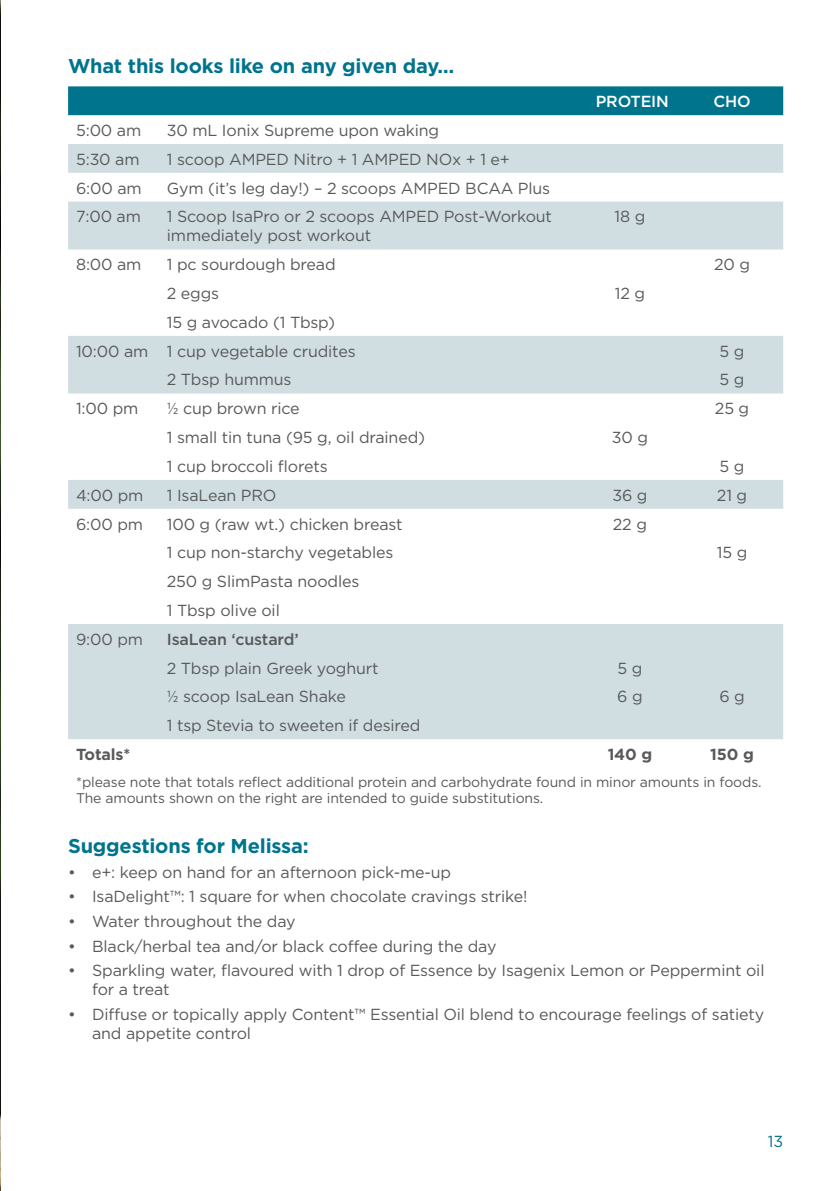
<style>
.page{position:relative;width:840px;height:1191px;background:#fff}
.page>*{position:absolute;margin:0;border:0;box-sizing:border-box;transform-origin:0 0}
.t1{font:700 20px "Gotham";letter-spacing:-.01em;color:#00748d}
.t2{font:16px/19px "Gotham";letter-spacing:-.01em;color:#58595b}
.t3{font:500 16px "Gotham";letter-spacing:-.01em;color:#58595b}
.t4{font:700 16px "Gotham";letter-spacing:-.01em;color:#58595b}
.t5{font:500 16px "Gotham";letter-spacing:-.01em;color:#fff}
.t6{font:16px "Gotham";color:#00748d}
.t7{font:14px/16px "Gotham";letter-spacing:-.01em;color:#58595b}
.s1{font-family:"Gotham Narrow"}
</style>
<div class="page">
<img style="left:0;top:0;width:1px;height:1191px">
<div style="left:68px;top:86px;width:714px;height:29px;background:#00748d"></div>
<svg style="left:68px;top:144px;width:714px;height:595px"></svg>
<p class="t1" style="left:68px;top:52px;width:387px">What this looks like on any given day…</p>
<p class="t5" style="left:595px;top:91px;width:75px">PROTEIN</p>
<p class="t5" style="left:713px;top:91px;width:39px">CHO</p>
<p class="t2" style="left:76px;top:120px;width:67px">5:00 am</p>
<p class="t2" style="left:167px;top:120px;width:273px">30 mL Ionix Supreme upon waking</p>
<p class="t2" style="left:76px;top:149px;width:65px">5:30 am</p>
<p class="t2" style="left:167px;top:149px;width:344px">1 scoop AMPED Nitro + 1 AMPED NOx + 1 e+</p>
<p class="t2" style="left:76px;top:178px;width:67px">6:00 am</p>
<p class="t2" style="left:167px;top:178px;width:384px">Gym (it’s leg day!) – 2 scoops AMPED BCAA Plus</p>
<p class="t2" style="left:76px;top:207px;width:66px">7:00 am</p>
<p class="t2" style="left:167px;top:207px;width:386px">1 Scoop IsaPro or 2 scoops AMPED Post-Workout immediately post workout</p>
<p class="t2" style="left:614px;top:207px;width:32px">18 g</p>
<p class="t2" style="left:76px;top:255px;width:67px">8:00 am</p>
<p class="t2" style="left:167px;top:255px;width:170px">1 pc sourdough bread</p>
<p class="t2" style="left:713px;top:255px;width:37px">20 g</p>
<p class="t2" style="left:167px;top:283px;width:54px">2 eggs</p>
<p class="t2" style="left:614px;top:283px;width:32px">12 g</p>
<p class="t2" style="left:76px;top:307px;width:281px;line-height:28.8px;text-indent:91px">15 g avocado (1 Tbsp)<br>10:00 am 1 cup vegetable crudites</p>
<p class="t2" style="left:719px;top:341px;width:26px">5 g</p>
<p class="t2" style="left:167px;top:370px;width:126px">2 Tbsp hummus</p>
<p class="t2" style="left:719px;top:370px;width:26px">5 g</p>
<p class="t2" style="left:76px;top:399px;width:64px">1:00 pm</p>
<p class="t2" style="left:167px;top:399px;width:134px"><span class="s1">½</span> cup brown rice</p>
<p class="t2" style="left:714px;top:399px;width:36px">25 g</p>
<p class="t2" style="left:167px;top:427px;width:259px">1 small tin tuna (95 g, oil drained)</p>
<p class="t2" style="left:611px;top:427px;width:38px">30 g</p>
<p class="t2" style="left:167px;top:456px;width:162px">1 cup broccoli florets</p>
<p class="t2" style="left:719px;top:456px;width:26px">5 g</p>
<p class="t2" style="left:76px;top:485px;width:69px">4:00 pm</p>
<p class="t2" style="left:167px;top:485px;width:111px">1 IsaLean PRO</p>
<p class="t2" style="left:612px;top:485px;width:37px">36 g</p>
<p class="t2" style="left:716px;top:485px;width:32px">21 g</p>
<p class="t2" style="left:76px;top:514px;width:68px">6:00 pm</p>
<p class="t2" style="left:167px;top:514px;width:237px">100 g (raw wt.) chicken breast</p>
<p class="t2" style="left:612px;top:514px;width:36px">22 g</p>
<p class="t2" style="left:167px;top:543px;width:228px">1 cup non-starchy vegetables</p>
<p class="t2" style="left:716px;top:543px;width:32px">15 g</p>
<p class="t2" style="left:167px;top:567px;width:194px;line-height:28.8px">250 g SlimPasta noodles<br>1 Tbsp olive oil</p>
<p class="t2" style="left:76px;top:629px;width:68px">9:00 pm</p>
<p class="t3" style="left:167px;top:628px;width:133px">IsaLean ‘custard’</p>
<p class="t2" style="left:167px;top:658px;width:213px">2 Tbsp plain Greek yoghurt</p>
<p class="t2" style="left:617px;top:658px;width:26px">5 g</p>
<p class="t2" style="left:167px;top:687px;width:180px"><span class="s1">½</span> scoop IsaLean Shake</p>
<p class="t2" style="left:616px;top:687px;width:27px">6 g</p>
<p class="t2" style="left:719px;top:687px;width:27px">6 g</p>
<p class="t2" style="left:167px;top:715px;width:255px">1 tsp Stevia to sweeten if desired</p>
<p class="t4" style="left:76px;top:743px;width:56px">Totals*</p>
<p class="t4" style="left:607px;top:743px;width:46px">140 g</p>
<p class="t4" style="left:710px;top:743px;width:45px">150 g</p>
<p class="t7" style="left:76px;top:774px;width:686px">*please note that totals reflect additional protein and carbohydrate found in minor amounts in foods.<br>The amounts shown on the right are intended to guide substitutions.</p>
<p class="t1" style="left:68px;top:832px;width:242px">Suggestions for Melissa:</p>
<p class="t2" style="left:68px;top:862px;width:384px">• e+: keep on hand for an afternoon pick-me-up</p>
<p class="t2" style="left:68px;top:886px;width:460px">• IsaDelight™: 1 square for when chocolate cravings strike!</p>
<p class="t2" style="left:68px;top:911px;width:229px">• Water throughout the day</p>
<p class="t2" style="left:68px;top:936px;width:429px">• Black/herbal tea and/or black coffee during the day</p>
<p class="t2" style="left:92px;top:960px;width:673px;text-indent:-24px">• Sparkling water, flavoured with 1 drop of Essence by Isagenix Lemon or Peppermint oil for a treat</p>
<p class="t2" style="left:92px;top:1004px;width:673px;text-indent:-24px">• Diffuse or topically apply Content™ Essential Oil blend to encourage feelings of satiety and appetite control</p>
<p class="t6" style="left:767px;top:1131px;width:17px">13</p>
</div>
